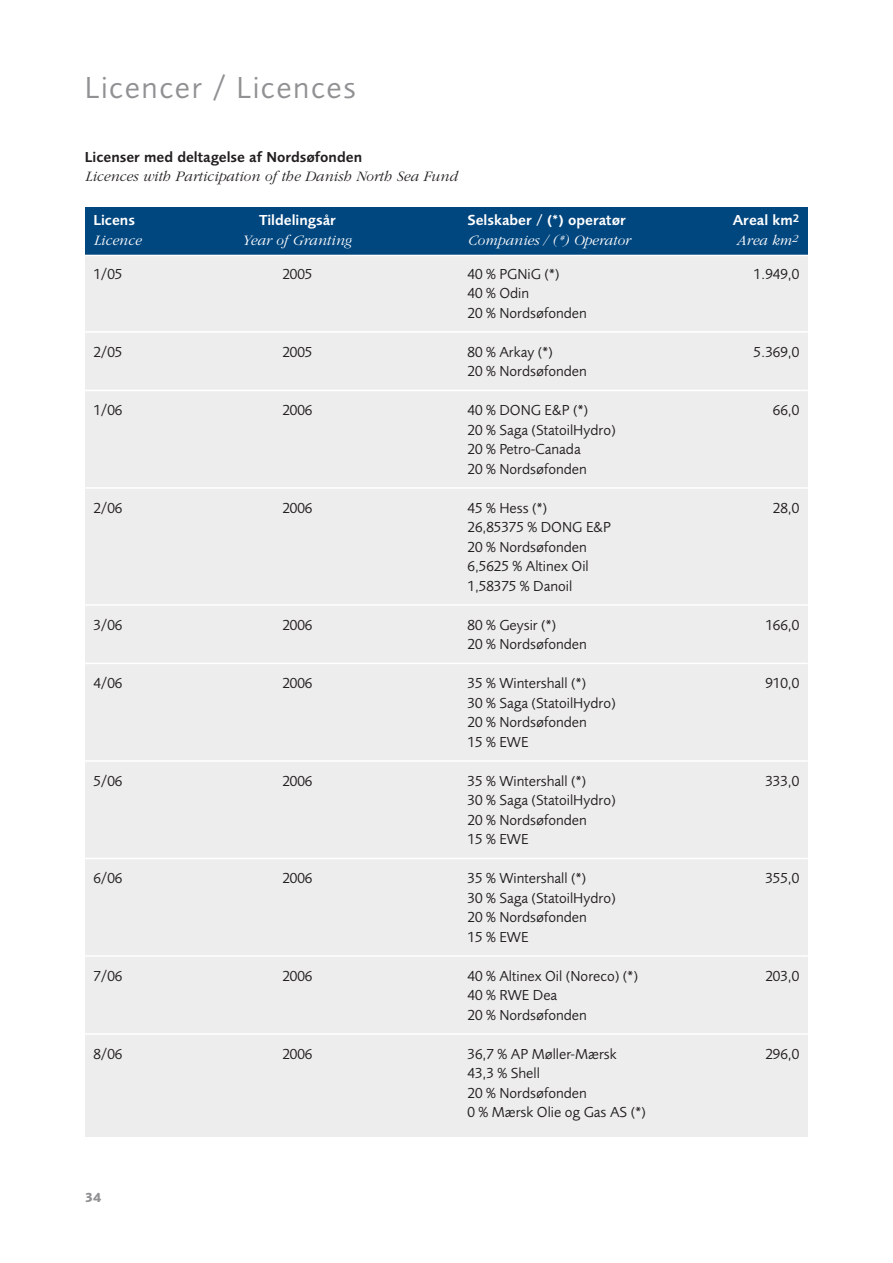
<style>
.page{position:relative;width:893px;height:1263px;background:#fff}
.page>*{position:absolute;margin:0;border:0;box-sizing:border-box;transform-origin:0 0}
.t1{font:31.5px "Foundry Sans";letter-spacing:.05em;color:#919194}
.t2{font:15px/19.5px "Foundry Sans";color:#231f20}
.t3{font:italic 300 15px "Garamond";color:#fff}
.t4{font:italic 300 15px "Garamond";color:#231f20}
.t5{font:600 15px "Foundry Sans";color:#fff}
.t6{font:600 15px "Foundry Sans";color:#231f20}
.t7{font:700 13.5px "Foundry Sans";color:#919194}
</style>
<div class="page">
<div style="left:85px;top:255px;width:723px;height:882px;background:#ededee"></div>
<div style="left:85px;top:207px;width:723px;height:48px;background:#00467f"></div>
<hr style="left:81px;top:255px;width:730px;height:1px;background:#fff">
<hr style="left:85px;top:331px;width:723px;height:2px;background:#fff">
<hr style="left:85px;top:390px;width:723px;height:1px;background:#fff">
<hr style="left:85px;top:487px;width:723px;height:2px;background:#fff">
<hr style="left:85px;top:604px;width:723px;height:2px;background:#fff">
<hr style="left:85px;top:663px;width:723px;height:1px;background:#fff">
<hr style="left:85px;top:760px;width:723px;height:2px;background:#fff">
<hr style="left:85px;top:858px;width:723px;height:1px;background:#fff">
<hr style="left:85px;top:955px;width:723px;height:2px;background:#fff">
<hr style="left:85px;top:1033px;width:723px;height:2px;background:#fff">
<h1 class="t1" style="left:85px;top:75px;width:273px">Licencer / Licences</h1>
<p class="t6" style="left:85px;top:151px;width:279px">Licenser med deltagelse af Nordsøfonden</p>
<p class="t4" style="left:85px;top:171px;width:374px">Licences with Participation of the Danish North Sea Fund</p>
<p class="t5" style="left:93px;top:215px;width:43px">Licens</p>
<p class="t5" style="left:259px;top:215px;width:78px">Tildelingsår</p>
<p class="t5" style="left:468px;top:215px;width:160px">Selskaber / (*) operatør</p>
<p class="t5" style="left:733px;top:215px;width:68px">Areal km<sup>2</sup></p>
<p class="t3" style="left:93px;top:234px;width:49px">Licence</p>
<p class="t3" style="left:242px;top:234px;width:111px">Year of Granting</p>
<p class="t3" style="left:468px;top:234px;width:164px">Companies / (*) Operator</p>
<p class="t3" style="left:736px;top:234px;width:63px">Area km<sup>2</sup></p>
<p class="t2" style="left:93px;top:265px;width:31px">1/05</p>
<p class="t2" style="left:282px;top:265px;width:32px">2005</p>
<p class="t2" style="left:468px;top:265px;width:94px">40 % PGNiG (*)</p>
<p class="t2" style="left:754px;top:265px;width:47px">1.949,0</p>
<p class="t2" style="left:468px;top:285px;width:121px">40 % Odin<br>20 % Nordsøfonden</p>
<p class="t2" style="left:93px;top:343px;width:31px">2/05</p>
<p class="t2" style="left:282px;top:343px;width:32px">2005</p>
<p class="t2" style="left:468px;top:343px;width:87px">80 % Arkay (*)</p>
<p class="t2" style="left:754px;top:343px;width:47px">5.369,0</p>
<p class="t2" style="left:468px;top:363px;width:121px">20 % Nordsøfonden</p>
<p class="t2" style="left:93px;top:402px;width:31px">1/06</p>
<p class="t2" style="left:282px;top:402px;width:32px">2006</p>
<p class="t2" style="left:468px;top:402px;width:122px">40 % DONG E&amp;P (*)</p>
<p class="t2" style="left:773px;top:402px;width:28px">66,0</p>
<p class="t2" style="left:468px;top:421px;width:150px">20 % Saga (StatoilHydro)<br>20 % Petro-Canada<br>20 % Nordsøfonden</p>
<p class="t2" style="left:93px;top:499px;width:31px">2/06</p>
<p class="t2" style="left:282px;top:499px;width:32px">2006</p>
<p class="t2" style="left:468px;top:499px;width:81px">45 % Hess (*)</p>
<p class="t2" style="left:773px;top:499px;width:28px">28,0</p>
<p class="t2" style="left:468px;top:519px;width:145px">26,85375 % DONG E&amp;P<br>20 % Nordsøfonden<br>6,5625 % Altinex Oil<br>1,58375 % Danoil</p>
<p class="t2" style="left:93px;top:616px;width:31px">3/06</p>
<p class="t2" style="left:282px;top:616px;width:32px">2006</p>
<p class="t2" style="left:468px;top:616px;width:90px">80 % Geysir (*)</p>
<p class="t2" style="left:765px;top:616px;width:35px">166,0</p>
<p class="t2" style="left:468px;top:636px;width:121px">20 % Nordsøfonden</p>
<p class="t2" style="left:93px;top:675px;width:31px">4/06</p>
<p class="t2" style="left:282px;top:675px;width:32px">2006</p>
<p class="t2" style="left:468px;top:675px;width:120px">35 % Wintershall (*)</p>
<p class="t2" style="left:765px;top:675px;width:35px">910,0</p>
<p class="t2" style="left:468px;top:694px;width:150px">30 % Saga (StatoilHydro)<br>20 % Nordsøfonden<br>15 % EWE</p>
<p class="t2" style="left:93px;top:772px;width:31px">5/06</p>
<p class="t2" style="left:282px;top:772px;width:32px">2006</p>
<p class="t2" style="left:468px;top:772px;width:120px">35 % Wintershall (*)</p>
<p class="t2" style="left:765px;top:772px;width:35px">333,0</p>
<p class="t2" style="left:468px;top:792px;width:150px">30 % Saga (StatoilHydro)<br>20 % Nordsøfonden<br>15 % EWE</p>
<p class="t2" style="left:93px;top:870px;width:31px">6/06</p>
<p class="t2" style="left:282px;top:870px;width:32px">2006</p>
<p class="t2" style="left:468px;top:870px;width:120px">35 % Wintershall (*)</p>
<p class="t2" style="left:765px;top:870px;width:35px">355,0</p>
<p class="t2" style="left:468px;top:889px;width:150px">30 % Saga (StatoilHydro)<br>20 % Nordsøfonden<br>15 % EWE</p>
<p class="t2" style="left:93px;top:967px;width:31px">7/06</p>
<p class="t2" style="left:282px;top:967px;width:32px">2006</p>
<p class="t2" style="left:468px;top:967px;width:172px">40 % Altinex Oil (Noreco) (*)</p>
<p class="t2" style="left:765px;top:967px;width:35px">203,0</p>
<p class="t2" style="left:468px;top:987px;width:121px">40 % RWE Dea<br>20 % Nordsøfonden</p>
<p class="t2" style="left:93px;top:1045px;width:31px">8/06</p>
<p class="t2" style="left:282px;top:1045px;width:32px">2006</p>
<p class="t2" style="left:468px;top:1045px;width:151px">36,7 % AP Møller-Mærsk</p>
<p class="t2" style="left:765px;top:1045px;width:35px">296,0</p>
<p class="t2" style="left:468px;top:1065px;width:180px">43,3 % Shell<br>20 % Nordsøfonden<br>0 % Mærsk Olie og Gas AS (*)</p>
<p class="t7" style="left:85px;top:1193px;width:18px">34</p>
</div>
